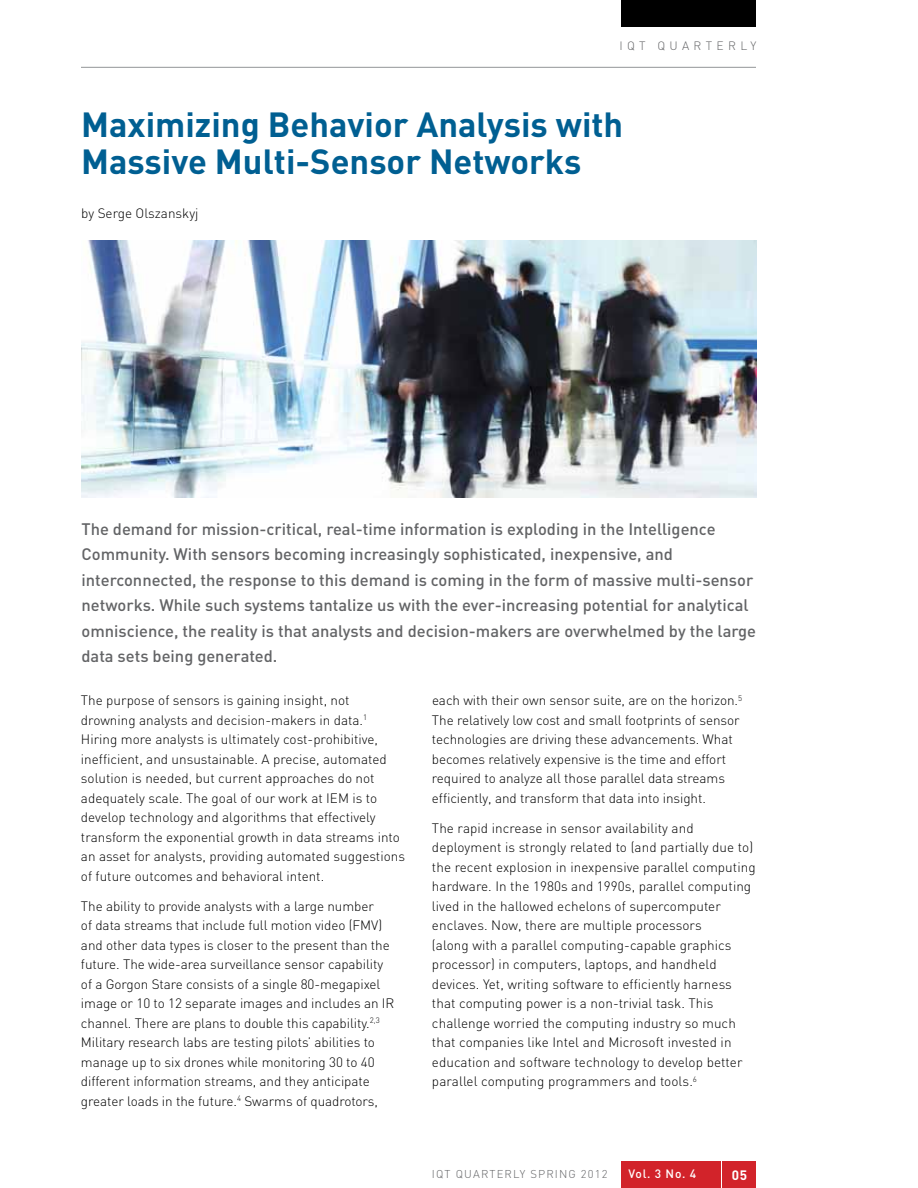
<style>
.page{position:relative;width:918px;height:1188px;background:#fff}
.page>*{position:absolute;margin:0;border:0;box-sizing:border-box;transform-origin:0 0}
.t1{font:700 34.5px/37.5px "DIN";color:#005f92}
.t2{font:500 16.5px/25.5px "DIN";color:#636466}
.t3{font:300 13.5px/19.5px "DIN";letter-spacing:-.005em;color:#000}
.t4{font:700 13.5px "DIN";color:#fff}
.t5{font:300 12px "DIN";letter-spacing:.36em;color:#636466}
.t6{font:500 12px "DIN";color:#fff}
.t7{font:300 11.25px "DIN";letter-spacing:.1em;color:#636466}
</style>
<div class="page">
<div style="left:621px;top:1161px;width:135px;height:27px;background:#d2232a"></div>
<svg style="left:721px;top:1161px;width:1px;height:27px"></svg>
<hr style="left:81px;top:67px;width:675px;height:1px;background:#939598">
<div style="left:621px;top:0;width:135px;height:27px;background:#000"></div>
<img style="left:81px;top:241px;width:675px;height:257px">
<p class="t5" style="left:620px;top:38px;width:139px">IQT QUARTERLY</p>
<h1 class="t1" style="left:81px;top:104px;width:544px">Maximizing Behavior Analysis with<br>Massive Multi-Sensor Networks</h1>
<p class="t3" style="left:81px;top:203px;width:119px">by Serge Olszanskyj</p>
<p class="t2" style="left:82px;top:515px;width:676px">The demand for mission-critical, real-time information is exploding in the Intelligence Community. With sensors becoming increasingly sophisticated, inexpensive, and interconnected, the response to this demand is coming in the form of massive multi-sensor networks. While such systems tantalize us with the ever-increasing potential for analytical omniscience, the reality is that analysts and decision-makers are overwhelmed by the large data sets being generated.</p>
<p class="t3" style="left:81px;top:691px;width:326px">The purpose of sensors is gaining insight, not drowning analysts and decision-makers in data.<sup>1<br></sup>Hiring more analysts is ultimately cost-prohibitive, inefficient, and unsustainable. A precise, automated solution is needed, but current approaches do not adequately scale. The goal of our work at IEM is to develop technology and algorithms that effectively transform the exponential growth in data streams into an asset for analysts, providing automated suggestions of future outcomes and behavioral intent.</p>
<p class="t3" style="left:81px;top:896px;width:315px">The ability to provide analysts with a large number<br>of data streams that include full motion video (FMV) and other data types is closer to the present than the future. The wide-area surveillance sensor capability of a Gorgon Stare consists of a single 80-megapixel image or 10 to 12 separate images and includes an IR channel. There are plans to double this capability.<sup>2,3<br></sup>Military research labs are testing pilots’ abilities to manage up to six drones while monitoring 30 to 40 different information streams, and they anticipate greater loads in the future.<sup>4</sup> Swarms of quadrotors,</p>
<p class="t3" style="left:432px;top:691px;width:312px">each with their own sensor suite, are on the horizon.<sup>5<br></sup>The relatively low cost and small footprints of sensor technologies are driving these advancements. What becomes relatively expensive is the time and effort required to analyze all those parallel data streams efficiently, and transform that data into insight.</p>
<p class="t3" style="left:432px;top:818px;width:325px">The rapid increase in sensor availability and deployment is strongly related to (and partially due to) the recent explosion in inexpensive parallel computing hardware. In the 1980s and 1990s, parallel computing lived in the hallowed echelons of supercomputer enclaves. Now, there are multiple processors<br>(along with a parallel computing-capable graphics processor) in computers, laptops, and handheld devices. Yet, writing software to efficiently harness that computing power is a non-trivial task. This challenge worried the computing industry so much that companies like Intel and Microsoft invested in education and software technology to develop better parallel computing programmers and tools.<sup>6</sup></p>
<p class="t7" style="left:432px;top:1167px;width:177px">IQT QUARTERLY SPRING 2012</p>
<p class="t6" style="left:629px;top:1166px;width:69px">Vol. 3 No. 4</p>
<p class="t4" style="left:732px;top:1166px;width:17px">05</p>
</div>
